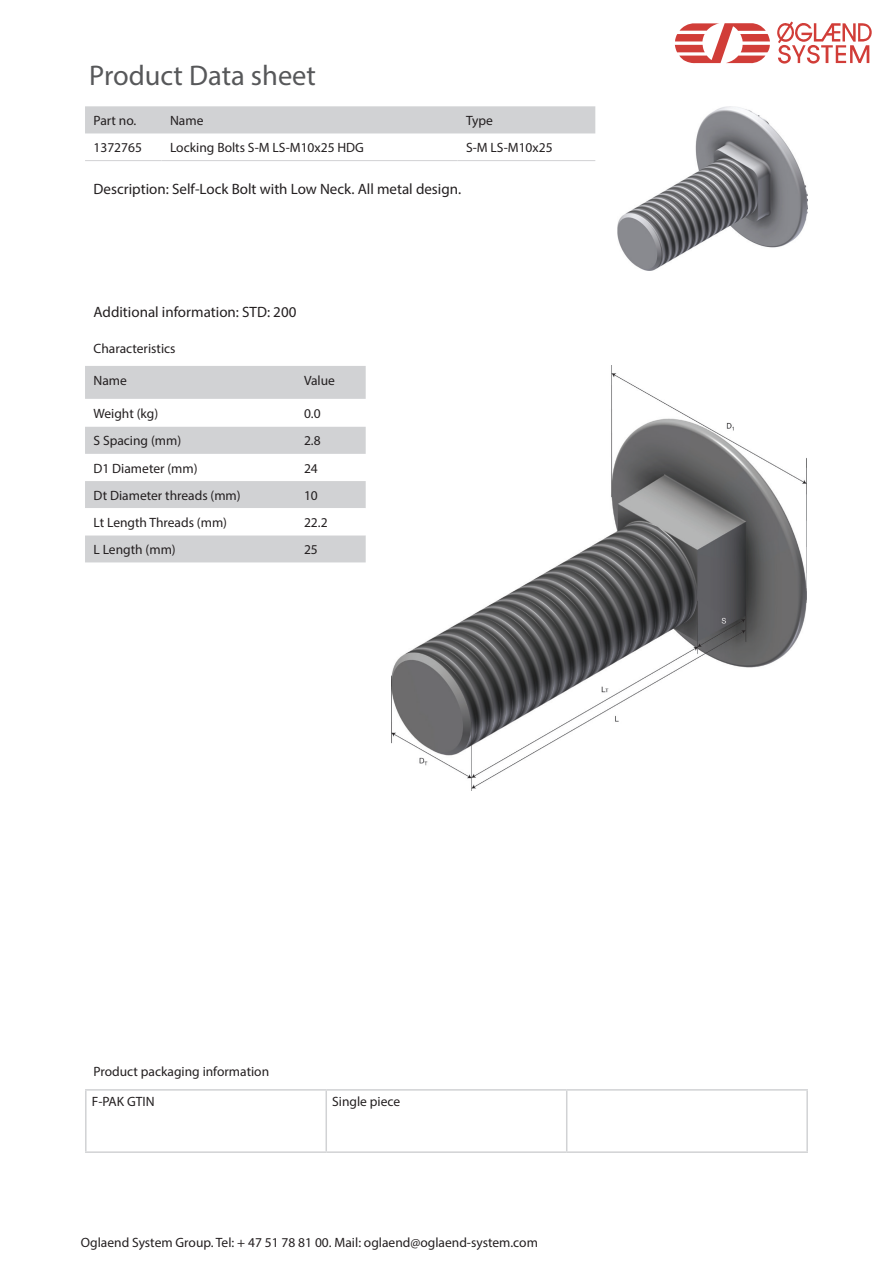
<style>
.page{position:relative;width:893px;height:1263px;background:#fff}
.page>*{position:absolute;margin:0;border:0;box-sizing:border-box;transform-origin:0 0}
.t1{font:28.5px "Myriad Pro";color:#57585a}
.t2{font:15px "Myriad Pro";color:#231f20}
.t3{font:13.5px/29.5px "Myriad Pro";color:#231f20}
</style>
<div class="page">
<svg style="left:675px;top:23px;width:95px;height:40px"></svg>
<svg style="left:777px;top:21px;width:95px;height:43px"></svg>
<div style="left:85px;top:106px;width:510px;height:27px;background:#d1d2d4"></div>
<hr style="left:85px;top:160px;width:77px;height:1px;background:#d1d2d4">
<hr style="left:162px;top:160px;width:296px;height:1px;background:#d1d2d4">
<hr style="left:458px;top:160px;width:137px;height:1px;background:#d1d2d4">
<img style="left:617px;top:107px;width:191px;height:163px">
<img style="left:391px;top:366px;width:416px;height:424px">
<div style="left:85px;top:366px;width:281px;height:33px;background:#d1d2d4"></div>
<svg style="left:85px;top:427px;width:281px;height:135px"></svg>
<hr style="left:85px;top:1089px;width:241px;height:1px;background:#d1d2d4">
<hr style="left:85px;top:1090px;width:2px;height:61px;background:#d1d2d4">
<hr style="left:326px;top:1089px;width:241px;height:1px;background:#d1d2d4">
<hr style="left:325px;top:1090px;width:2px;height:61px;background:#d1d2d4">
<hr style="left:567px;top:1089px;width:241px;height:1px;background:#d1d2d4">
<hr style="left:566px;top:1090px;width:1px;height:61px;background:#d1d2d4">
<hr style="left:806px;top:1090px;width:2px;height:61px;background:#d1d2d4">
<hr style="left:85px;top:1151px;width:241px;height:2px;background:#d1d2d4">
<hr style="left:326px;top:1151px;width:241px;height:2px;background:#d1d2d4">
<hr style="left:567px;top:1151px;width:241px;height:2px;background:#d1d2d4">
<h1 class="t1" style="left:89px;top:58px;width:228px">Product Data sheet</h1>
<p class="t3" style="left:94px;top:105px;width:44px">Part no.</p>
<p class="t3" style="left:170px;top:105px;width:35px">Name</p>
<p class="t3" style="left:466px;top:105px;width:28px">Type</p>
<p class="t3" style="left:94px;top:133px;width:50px">1372765</p>
<p class="t3" style="left:170px;top:133px;width:195px">Locking Bolts S-M LS-M10x25 HDG</p>
<p class="t3" style="left:466px;top:133px;width:88px">S-M LS-M10x25</p>
<p class="t2" style="left:94px;top:180px;width:369px">Description: Self-Lock Bolt with Low Neck. All metal design.</p>
<p class="t2" style="left:94px;top:303px;width:204px">Additional information: STD: 200</p>
<p class="t3" style="left:94px;top:334px;width:84px">Characteristics</p>
<p class="t3" style="left:94px;top:365px;width:35px">Name</p>
<p class="t3" style="left:304px;top:365px;width:32px">Value</p>
<p class="t3" style="left:94px;top:399px;width:66px">Weight (kg)</p>
<p class="t3" style="left:304px;top:399px;width:18px">0.0</p>
<p class="t3" style="left:94px;top:426px;width:89px">S Spacing (mm)</p>
<p class="t3" style="left:304px;top:426px;width:18px">2.8</p>
<p class="t3" style="left:94px;top:453px;width:106px">D1 Diameter (mm)</p>
<p class="t3" style="left:304px;top:453px;width:15px">24</p>
<p class="t3" style="left:94px;top:480px;width:149px">Dt Diameter threads (mm)</p>
<p class="t3" style="left:304px;top:480px;width:15px">10</p>
<p class="t3" style="left:94px;top:507px;width:135px">Lt Length Threads (mm)</p>
<p class="t3" style="left:304px;top:507px;width:25px">22.2</p>
<p class="t3" style="left:94px;top:534px;width:84px">L Length (mm)</p>
<p class="t3" style="left:304px;top:534px;width:15px">25</p>
<p class="t3" style="left:92px;top:1057px;width:179px">Product packaging information<br>F-PAK GTIN</p>
<p class="t3" style="left:332px;top:1086px;width:69px">Single piece</p>
<p class="t3" style="left:81px;top:1227px;width:459px">Oglaend System Group. Tel: + 47 51 78 81 00. Mail: oglaend@oglaend-system.com</p>
</div>
